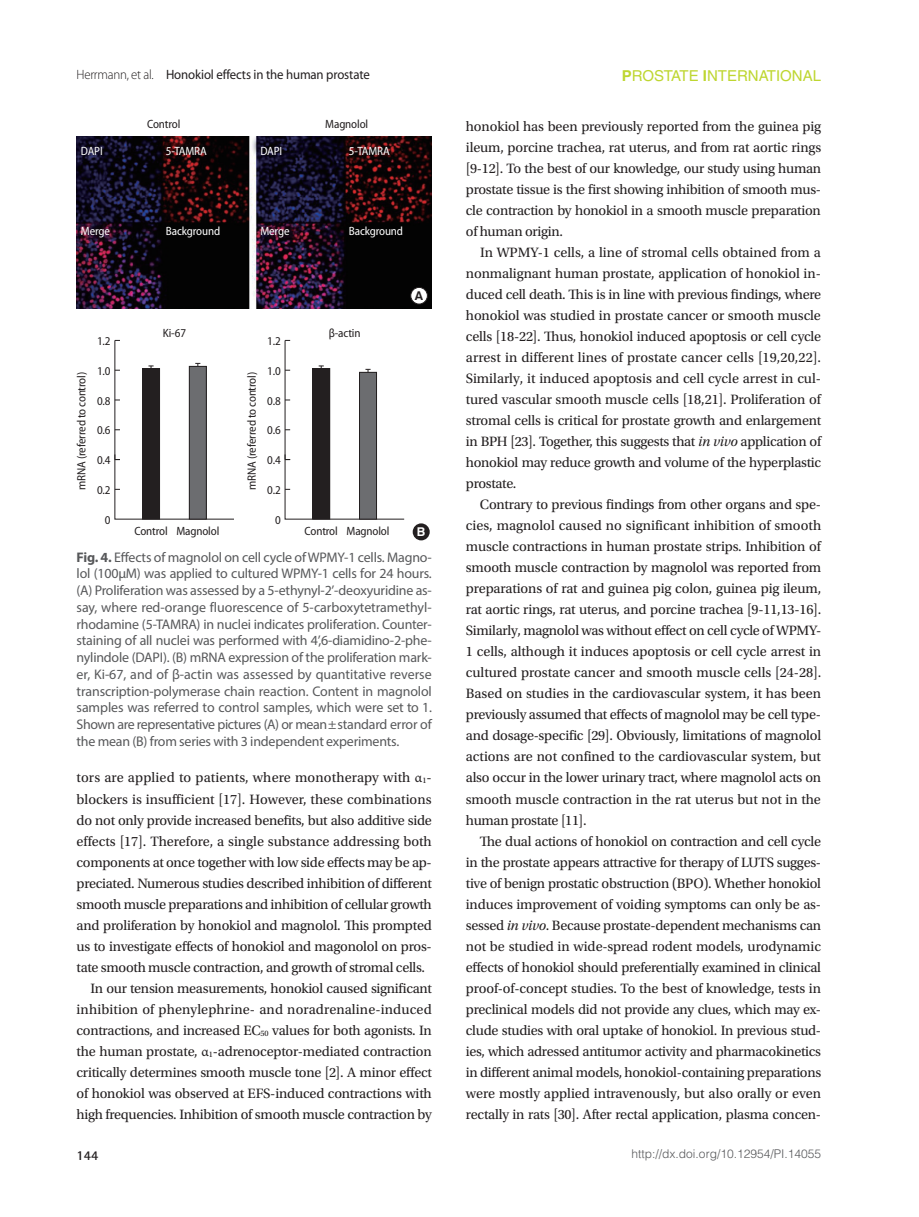
<style>
.page{position:relative;width:919px;height:1217px;background:#fff}
.page>*{position:absolute;margin:0;border:0;box-sizing:border-box;transform-origin:0 0}
.t1{font:15px "Helvetica LT Std";color:#bed630}
.본문{font:14.25px/21px "Utopia Std";letter-spacing:-.02em;color:#231f20;text-align:justify}
.캡션{font:13.95px/16.8px "Myriad Pro";letter-spacing:-.015em;color:#57585a;text-align:justify}
.t2{font:13.5px "Myriad";letter-spacing:-.01em;color:#231f20;scale:.95 1}
.t3{font:700 13.5px "Rotis Semi Sans Std";color:#231f20}
.t4{font:700 12.15px "Swiss 721 BT";color:#fff}
.t5{font:700 12.15px "Swiss 721 BT";color:#231f20}
.표본문{font:semi-condensed 12px "Myriad Pro";letter-spacing:-.01em;color:#231f20}
.표본문-2{font:semi-condensed 12px "Myriad Pro";letter-spacing:-.01em;color:#fff}
.t6{font:300 12px "Helvetica LT Std";color:#57585a}
.s1{font-family:"Myriad Pro";font-weight:300}
.s2{font-weight:700}
.s3{font-family:"Minion Pro"}
.s4{font-size:8.25px}
.s5{font-style:italic}
</style>
<div class="page">
<img style="left:77px;top:136px;width:355px;height:172px">
<div style="left:412px;top:523px;width:17px;height:17px;background:#231f20;border-radius:50%"></div>
<svg style="left:114px;top:339px;width:120px;height:180px"></svg>
<div style="left:189px;top:366px;width:17px;height:153px;background:#6c6d70"></div>
<div style="left:189px;top:366px;width:17px;height:153px;border:1px solid #231f20"></div>
<svg style="left:284px;top:339px;width:121px;height:180px"></svg>
<div style="left:359px;top:372px;width:17px;height:147px;background:#6c6d70"></div>
<div style="left:359px;top:372px;width:18px;height:147px;border:1px solid #231f20"></div>
<div style="left:411px;top:287px;width:16px;height:17px;background:#fff;border-radius:50%"></div>
<div style="left:410px;top:287px;width:17px;height:17px;border:1px solid #231f20;border-radius:50%"></div>
<p class="t2" style="left:77px;top:68px;width:310px"><span class="s1">Herrmann, et al.</span> Honokiol effects in the human prostate</p>
<p class="표본문-2" style="left:81px;top:144px;width:23px">DAPI</p>
<p class="표본문-2" style="left:81px;top:225px;width:31px">Merge</p>
<p class="표본문" style="left:75px;top:489px;width:119px;rotate:-90deg">mRNA (referred to control)</p>
<p class="표본문" style="left:97px;top:334px;width:15px">1.2</p>
<p class="표본문" style="left:97px;top:364px;width:15px">1.0</p>
<p class="표본문" style="left:97px;top:394px;width:15px">0.8</p>
<p class="표본문" style="left:97px;top:424px;width:15px">0.6</p>
<p class="표본문" style="left:97px;top:453px;width:15px">0.4</p>
<p class="표본문" style="left:97px;top:483px;width:15px">0.2</p>
<p class="표본문" style="left:105px;top:513px;width:7px">0</p>
<p class="표본문" style="left:147px;top:118px;width:35px">Control</p>
<p class="표본문" style="left:325px;top:118px;width:44px">Magnolol</p>
<p class="표본문-2" style="left:166px;top:144px;width:42px">5-TAMRA</p>
<p class="표본문-2" style="left:260px;top:144px;width:23px">DAPI</p>
<p class="표본문-2" style="left:349px;top:144px;width:42px">5-TAMRA</p>
<p class="표본문-2" style="left:166px;top:225px;width:56px">Background</p>
<p class="표본문-2" style="left:260px;top:225px;width:31px">Merge</p>
<p class="표본문" style="left:163px;top:326px;width:25px">Ki-67</p>
<p class="표본문" style="left:245px;top:489px;width:119px;rotate:-90deg">mRNA (referred to control)</p>
<p class="표본문" style="left:267px;top:334px;width:15px">1.2</p>
<p class="표본문" style="left:267px;top:364px;width:15px">1.0</p>
<p class="표본문" style="left:267px;top:394px;width:15px">0.8</p>
<p class="표본문" style="left:267px;top:424px;width:15px">0.6</p>
<p class="표본문" style="left:267px;top:453px;width:15px">0.4</p>
<p class="표본문" style="left:267px;top:483px;width:15px">0.2</p>
<p class="표본문" style="left:275px;top:513px;width:7px">0</p>
<p class="표본문-2" style="left:349px;top:225px;width:56px">Background</p>
<p class="표본문" style="left:328px;top:326px;width:33px">β-actin</p>
<p class="t5" style="left:415px;top:288px;width:10px">A</p>
<p class="표본문" style="left:134px;top:524px;width:35px">Control</p>
<p class="표본문" style="left:176px;top:524px;width:44px">Magnolol</p>
<p class="표본문" style="left:304px;top:524px;width:35px">Control</p>
<p class="표본문" style="left:346px;top:524px;width:44px">Magnolol</p>
<p class="t4" style="left:417px;top:524px;width:10px">B</p>
<p class="캡션" style="left:77px;top:548px;width:357px"><span class="s2">Fig. 4.</span> Effects of magnolol on cell cycle of WPMY-1 cells. Magno&shy;lol (100µM) was applied to cultured WPMY-1 cells for 24 hours. (A) Proliferation was assessed by a 5-ethynyl-2’-deoxyuridine as&shy;say, where red-orange fluorescence of 5-carboxytetramethyl&shy;rhodamine (5-TAMRA) in nuclei indicates proliferation. Counter&shy;staining of all nuclei was performed with 4’,6-diamidino-2-phe&shy;nylindole (DAPI). (B) mRNA expression of the proliferation mark&shy;er, Ki-67, and of β-actin was assessed by quantitative reverse transcription-polymerase chain reaction. Content in magnolol samples was referred to control samples, which were set to 1.<br>Shown are representative pictures (A) or mean±standard error of the mean (B) from series with 3 independent experiments.</p>
<p class="본문" style="left:77px;top:767px;width:357px">tors are applied to patients, where monotherapy with <span class="s3">α</span><span class="s4">1</span>- blockers is insufficient [17]. However, these combinations do not only provide increased benefits, but also additive side effects [17]. Therefore, a single substance addressing both components at once together with low side effects may be ap&shy;preciated. Numerous studies described inhibition of different smooth muscle preparations and inhibition of cellular growth and proliferation by honokiol and magnolol. This prompted us to investigate effects of honokiol and magonolol on pros&shy;tate smooth muscle contraction, and growth of stromal cells.</p>
<p class="본문" style="left:77px;top:977px;width:357px;text-indent:14px">In our tension measurements, honokiol caused significant inhibition of phenylephrine- and noradrenaline-induced contractions, and increased EC<span class="s4">50</span> values for both agonists. In the human prostate, <span class="s3">α</span><span class="s4">1</span>-adrenoceptor-mediated contraction critically determines smooth muscle tone [2]. A minor effect of honokiol was observed at EFS-induced contractions with high frequencies. Inhibition of smooth muscle contraction by</p>
<p class="t3" style="left:77px;top:1146px;width:23px">144</p>
<p class="t1" style="left:622px;top:67px;width:201px"><span class="s2">P</span>ROSTATE <span class="s2">I</span>NTERNATIONAL</p>
<p class="본문" style="left:466px;top:116px;width:357px">honokiol has been previously reported from the guinea pig ileum, porcine trachea, rat uterus, and from rat aortic rings [9-12]. To the best of our knowledge, our study using human prostate tissue is the first showing inhibition of smooth mus&shy;cle contraction by honokiol in a smooth muscle preparation of human origin.</p>
<p class="본문" style="left:466px;top:242px;width:357px;text-indent:14px">In WPMY-1 cells, a line of stromal cells obtained from a nonmalignant human prostate, application of honokiol in&shy;duced cell death. This is in line with previous findings, where honokiol was studied in prostate cancer or smooth muscle cells [18-22]. Thus, honokiol induced apoptosis or cell cycle arrest in different lines of prostate cancer cells [19,20,22].<br>Similarly, it induced apoptosis and cell cycle arrest in cul&shy;tured vascular smooth muscle cells [18,21]. Proliferation of stromal cells is critical for prostate growth and enlargement in BPH [23]. Together, this suggests that <span class="s5">in vivo</span> application of honokiol may reduce growth and volume of the hyperplastic prostate.</p>
<p class="본문" style="left:466px;top:494px;width:357px;text-indent:14px">Contrary to previous findings from other organs and spe&shy;cies, magnolol caused no significant inhibition of smooth muscle contractions in human prostate strips. Inhibition of smooth muscle contraction by magnolol was reported from preparations of rat and guinea pig colon, guinea pig ileum, rat aortic rings, rat uterus, and porcine trachea [9-11,13-16].<br>Similarly, magnolol was without effect on cell cycle of WPMY-1 cells, although it induces apoptosis or cell cycle arrest in cultured prostate cancer and smooth muscle cells [24-28].<br>Based on studies in the cardiovascular system, it has been previously assumed that effects of magnolol may be cell type&shy;and dosage-specific [29]. Obviously, limitations of magnolol actions are not confined to the cardiovascular system, but also occur in the lower urinary tract, where magnolol acts on smooth muscle contraction in the rat uterus but not in the human prostate [11].</p>
<p class="본문" style="left:466px;top:830px;width:357px;text-indent:14px">The dual actions of honokiol on contraction and cell cycle in the prostate appears attractive for therapy of LUTS sugges&shy;tive of benign prostatic obstruction (BPO). Whether honokiol induces improvement of voiding symptoms can only be as&shy;sessed <span class="s5">in vivo</span>. Because prostate-dependent mechanisms can not be studied in wide-spread rodent models, urodynamic effects of honokiol should preferentially examined in clinical proof-of-concept studies. To the best of knowledge, tests in preclinical models did not provide any clues, which may ex&shy;clude studies with oral uptake of honokiol. In previous stud&shy;ies, which adressed antitumor activity and pharmacokinetics in different animal models, honokiol-containing preparations were mostly applied intravenously, but also orally or even rectally in rats [30]. After rectal application, plasma concen-</p>
<p class="t6" style="left:631px;top:1146px;width:191px">http://dx.doi.org/10.12954/PI.14055</p>
</div>
